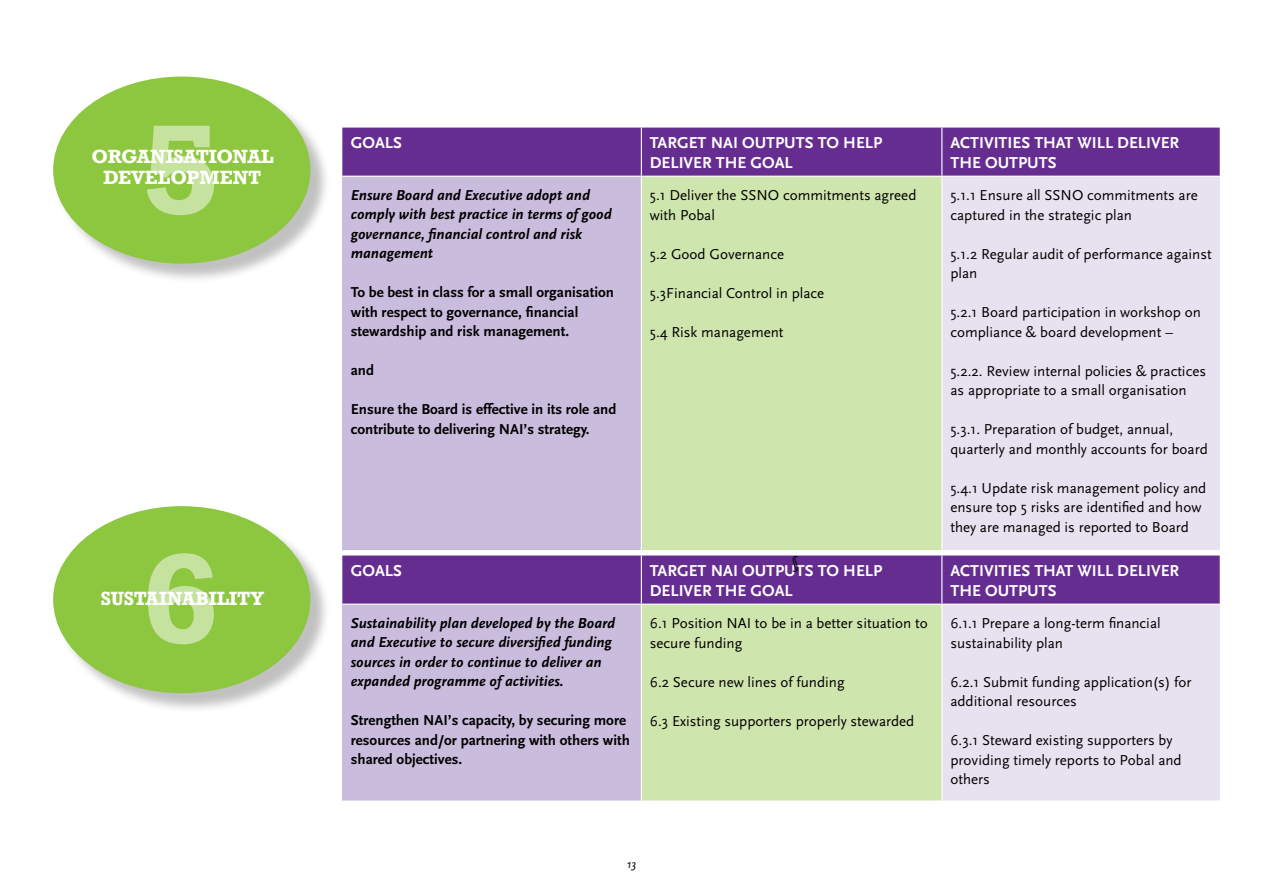
<style>
.page{position:relative;width:1263px;height:893px;background:#fff}
.page>*{position:absolute;margin:0;border:0;box-sizing:border-box;transform-origin:0 0}
.t1{font:700 120px "Rockwell";color:#fff}
.t2{font:700 18px/21.6px "Rockwell";letter-spacing:-.005em;color:#fff;text-align:center}
.t3{font:700 16.5px/19.5px "Scala Sans";color:#fff}
.t4{font:16.5px "Scala Sans";color:#000}
.t5{font:15px/19.5px "Scala Sans";color:#000}
.t6{font:700 15px/19.5px "Scala Sans";color:#000}
.t7{font:italic 700 15px/19.5px "Scala Sans";color:#000}
.t8{font:italic 12px "Scala Sans";color:#000}
</style>
<div class="page">
<div style="left:56px;top:79px;width:275px;height:205px;background:#000;opacity:.25"></div>
<div style="left:53px;top:77px;width:257px;height:187px;background:#8dc63f;border-radius:50%"></div>
<div style="left:56px;top:508px;width:275px;height:206px;background:#000;opacity:.25"></div>
<div style="left:53px;top:506px;width:257px;height:187px;background:#8dc63f;border-radius:50%"></div>
<div style="left:342px;top:128px;width:878px;height:48px;background:#662d91"></div>
<div style="left:342px;top:176px;width:299px;height:375px;background:#cabcdd"></div>
<div style="left:641px;top:176px;width:301px;height:375px;background:#cfe5ae"></div>
<div style="left:942px;top:176px;width:278px;height:375px;background:#e7e1f0"></div>
<hr style="left:342px;top:176px;width:299px;height:1px;background:#fff">
<hr style="left:641px;top:176px;width:301px;height:1px;background:#fff">
<hr style="left:942px;top:176px;width:278px;height:1px;background:#fff">
<hr style="left:342px;top:550px;width:299px;height:1px;background:#fff">
<hr style="left:641px;top:550px;width:301px;height:1px;background:#fff">
<hr style="left:942px;top:550px;width:278px;height:1px;background:#fff">
<hr style="left:641px;top:128px;width:1px;height:48px;background:#fff">
<hr style="left:941px;top:128px;width:1px;height:48px;background:#fff">
<hr style="left:641px;top:177px;width:1px;height:373px;background:#fff">
<hr style="left:941px;top:177px;width:1px;height:373px;background:#fff">
<div style="left:342px;top:555px;width:878px;height:49px;background:#662d91"></div>
<div style="left:342px;top:604px;width:299px;height:197px;background:#cabcdd"></div>
<div style="left:641px;top:604px;width:301px;height:197px;background:#cfe5ae"></div>
<div style="left:942px;top:604px;width:278px;height:197px;background:#e7e1f0"></div>
<hr style="left:342px;top:604px;width:299px;height:1px;background:#fff">
<hr style="left:641px;top:604px;width:301px;height:1px;background:#fff">
<hr style="left:942px;top:604px;width:278px;height:1px;background:#fff">
<hr style="left:342px;top:800px;width:299px;height:2px;background:#fff">
<hr style="left:641px;top:800px;width:301px;height:2px;background:#fff">
<hr style="left:942px;top:800px;width:278px;height:2px;background:#fff">
<hr style="left:641px;top:555px;width:1px;height:49px;background:#fff">
<hr style="left:941px;top:555px;width:1px;height:49px;background:#fff">
<hr style="left:641px;top:605px;width:1px;height:195px;background:#fff">
<hr style="left:941px;top:605px;width:1px;height:195px;background:#fff">
<h1 class="t1" style="left:143px;top:93px;width:77px">5</h1>
<p class="t2" style="left:92px;top:145px;width:183px">ORGANISATIONAL<br>DEVELOPMENT</p>
<h1 class="t1" style="left:143px;top:522px;width:77px">6</h1>
<p class="t2" style="left:101px;top:588px;width:165px">SUSTAINABILITY</p>
<p class="t3" style="left:351px;top:133px;width:53px">GOALS</p>
<p class="t3" style="left:650px;top:133px;width:234px">TARGET NAI OUTPUTS TO HELP<br>DELIVER THE GOAL</p>
<p class="t3" style="left:950px;top:133px;width:230px">ACTIVITIES THAT WILL DELIVER<br>THE OUTPUTS</p>
<p class="t7" style="left:351px;top:186px;width:262px">Ensure Board and Executive adopt and comply with best practice in terms of good governance, financial control and risk management</p>
<p class="t6" style="left:351px;top:283px;width:265px">To be best in class for a small organisation with respect to governance, financial stewardship and risk management.</p>
<p class="t6" style="left:351px;top:361px;width:25px">and</p>
<p class="t6" style="left:351px;top:400px;width:267px">Ensure the Board is effective in its role and contribute to delivering NAI’s strategy.</p>
<p class="t5" style="left:650px;top:186px;width:268px">5.1 Deliver the SSNO commitments agreed with Pobal</p>
<p class="t5" style="left:650px;top:244px;width:136px">5.2 Good Governance</p>
<p class="t5" style="left:650px;top:283px;width:176px">5.3Financial Control in place</p>
<p class="t5" style="left:650px;top:322px;width:135px">5.4 Risk management</p>
<p class="t5" style="left:950px;top:186px;width:249px">5.1.1 Ensure all SSNO commitments are captured in the strategic plan</p>
<p class="t5" style="left:950px;top:244px;width:263px">5.1.2 Regular audit of performance against plan</p>
<p class="t5" style="left:950px;top:303px;width:252px">5.2.1 Board participation in workshop on compliance &amp; board development –</p>
<p class="t5" style="left:950px;top:361px;width:257px">5.2.2. Review internal policies &amp; practices as appropriate to a small organisation</p>
<p class="t5" style="left:950px;top:420px;width:259px">5.3.1. Preparation of budget, annual, quarterly and monthly accounts for board</p>
<p class="t5" style="left:950px;top:478px;width:257px">5.4.1 Update risk management policy and ensure top 5 risks are identified and how they are managed is reported to Board</p>
<p class="t4" style="left:792px;top:553px;width:8px">§</p>
<p class="t3" style="left:351px;top:561px;width:53px">GOALS</p>
<p class="t3" style="left:650px;top:561px;width:234px">TARGET NAI OUTPUTS TO HELP<br>DELIVER THE GOAL</p>
<p class="t3" style="left:950px;top:561px;width:230px">ACTIVITIES THAT WILL DELIVER<br>THE OUTPUTS</p>
<p class="t7" style="left:351px;top:614px;width:266px">Sustainability plan developed by the Board and Executive to secure diversified funding sources in order to continue to deliver an expanded programme of activities.</p>
<p class="t6" style="left:351px;top:711px;width:281px">Strengthen NAI’s capacity, by securing more resources and/or partnering with others with shared objectives.</p>
<p class="t5" style="left:950px;top:614px;width:212px">6.1.1 Prepare a long-term financial sustainability plan</p>
<p class="t5" style="left:950px;top:672px;width:243px">6.2.1 Submit funding application(s) for additional resources</p>
<p class="t5" style="left:950px;top:731px;width:233px">6.3.1 Steward existing supporters by providing timely reports to Pobal and others</p>
<p class="t5" style="left:650px;top:614px;width:279px">6.1 Position NAI to be in a better situation to secure funding</p>
<p class="t5" style="left:650px;top:672px;width:196px">6.2 Secure new lines of funding</p>
<p class="t5" style="left:650px;top:711px;width:266px">6.3 Existing supporters properly stewarded</p>
<p class="t8" style="left:627px;top:857px;width:11px">13</p>
</div>
